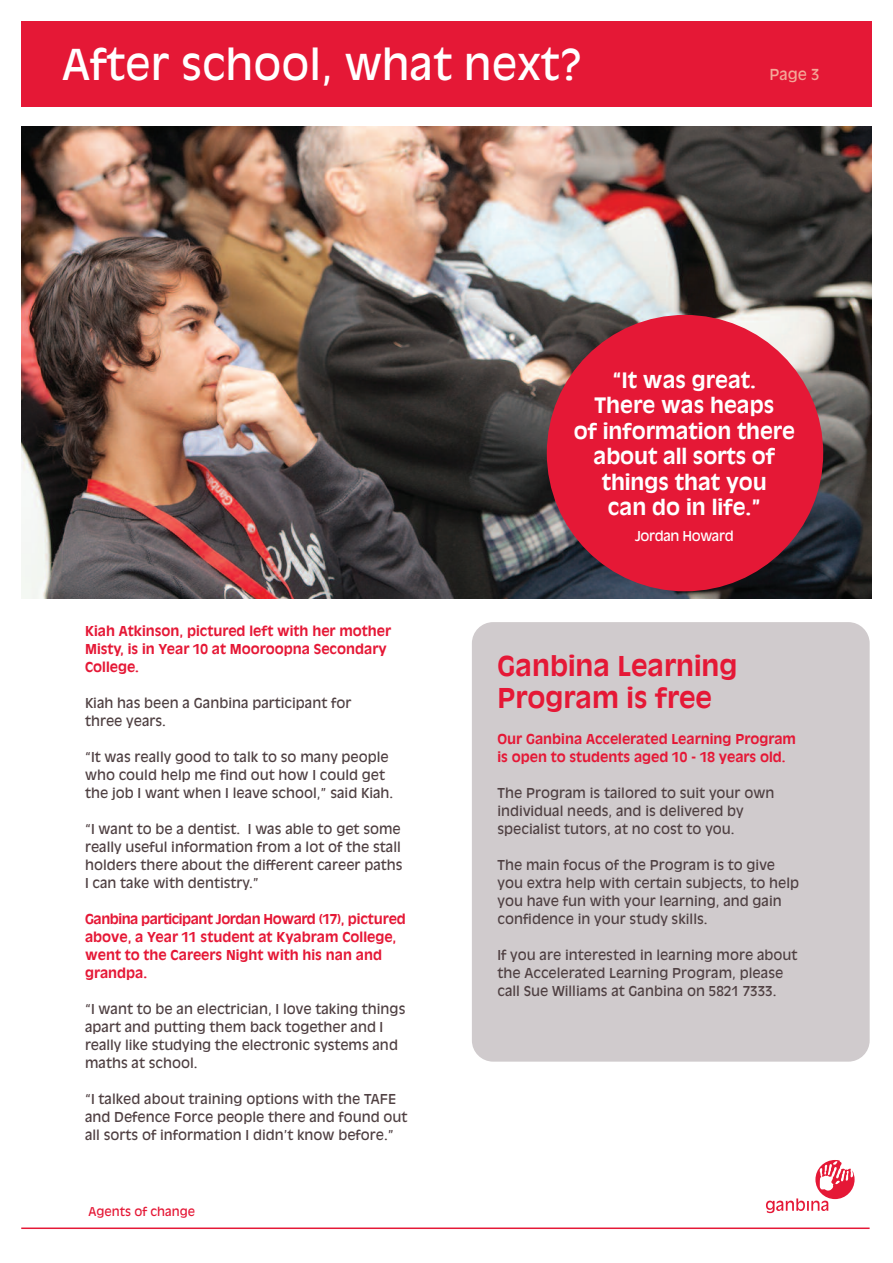
<style>
.page{position:relative;width:893px;height:1263px;background:#fff}
.page>*{position:absolute;margin:0;border:0;box-sizing:border-box;transform-origin:0 0}
.t1{font:42px "Antique Olive";color:#fff}
.t2{font:700 27px/31.5px "Antique Olive";color:#e51836}
.t3{font:700 21px/25.5px "Antique Olive";letter-spacing:-.005em;color:#fff;text-align:center}
.t4{font:15px "Antique Olive";color:#f4a798}
.t5{font:13.5px/18px "Antique Olive";color:#4f4042}
.t6{font:700 13.5px/18px "Antique Olive";color:#e51836}
.t7{font:13.5px "Antique Olive";letter-spacing:-.03em;color:#fff}
.t8{font:12px "Antique Olive";color:#e51836}
</style>
<div class="page">
<div style="left:472px;top:622px;width:398px;height:440px;background:#d0cbcd;border-radius:21px"></div>
<div style="left:21px;top:21px;width:851px;height:85px;background:#e51836"></div>
<img style="left:21px;top:127px;width:851px;height:472px">
<hr style="left:21px;top:1227px;width:849px;height:2px;background:#e51836">
<div style="left:547px;top:315px;width:276px;height:276px;background:#e51836;border-radius:50%"></div>
<svg style="left:766px;top:1160px;width:89px;height:53px"></svg>
<h1 class="t1" style="left:62px;top:47px;width:522px">After school, what next?</h1>
<p class="t4" style="left:769px;top:68px;width:52px">Page 3</p>
<p class="t6" style="left:85px;top:622px;width:308px">Kiah Atkinson, pictured left with her mother<br>Misty, is in Year 10 at Mooroopna Secondary<br>College.</p>
<p class="t5" style="left:85px;top:694px;width:268px">Kiah has been a Ganbina participant for three years.</p>
<p class="t5" style="left:85px;top:748px;width:310px">“It was really good to talk to so many people who could help me find out how I could get the job I want when I leave school,” said Kiah.</p>
<p class="t5" style="left:85px;top:820px;width:319px">“I want to be a dentist. I was able to get some really useful information from a lot of the stall holders there about the different career paths I can take with dentistry.”</p>
<p class="t6" style="left:85px;top:910px;width:322px">Ganbina participant Jordan Howard (17), pictured above, a Year 11 student at Kyabram College, went to the Careers Night with his nan and grandpa.</p>
<p class="t5" style="left:85px;top:1000px;width:322px">“I want to be an electrician, I love taking things apart and putting them back together and I really like studying the electronic systems and maths at school.</p>
<p class="t5" style="left:85px;top:1090px;width:324px">“I talked about training options with the TAFE and Defence Force people there and found out all sorts of information I didn’t know before.”</p>
<p class="t8" style="left:89px;top:1207px;width:108px">Agents of change</p>
<h3 class="t3" style="left:574px;top:368px;width:223px">“It was great.<br>There was heaps<br>of information there about all sorts of things that you<br>can do in life.”</h3>
<p class="t7" style="left:635px;top:530px;width:100px">Jordan Howard</p>
<h2 class="t2" style="left:497px;top:652px;width:242px">Ganbina Learning<br>Program is free</h2>
<p class="t6" style="left:497px;top:730px;width:300px">Our Ganbina Accelerated Learning Program is open to students aged 10 - 18 years old.</p>
<p class="t5" style="left:497px;top:784px;width:278px">The Program is tailored to suit your own individual needs, and is delivered by specialist tutors, at no cost to you.</p>
<p class="t5" style="left:497px;top:856px;width:303px">The main focus of the Program is to give you extra help with certain subjects, to help you have fun with your learning, and gain confidence in your study skills.</p>
<p class="t5" style="left:497px;top:946px;width:302px">If you are interested in learning more about the Accelerated Learning Program, please call Sue Williams at Ganbina on 5821 7333.</p>
</div>
